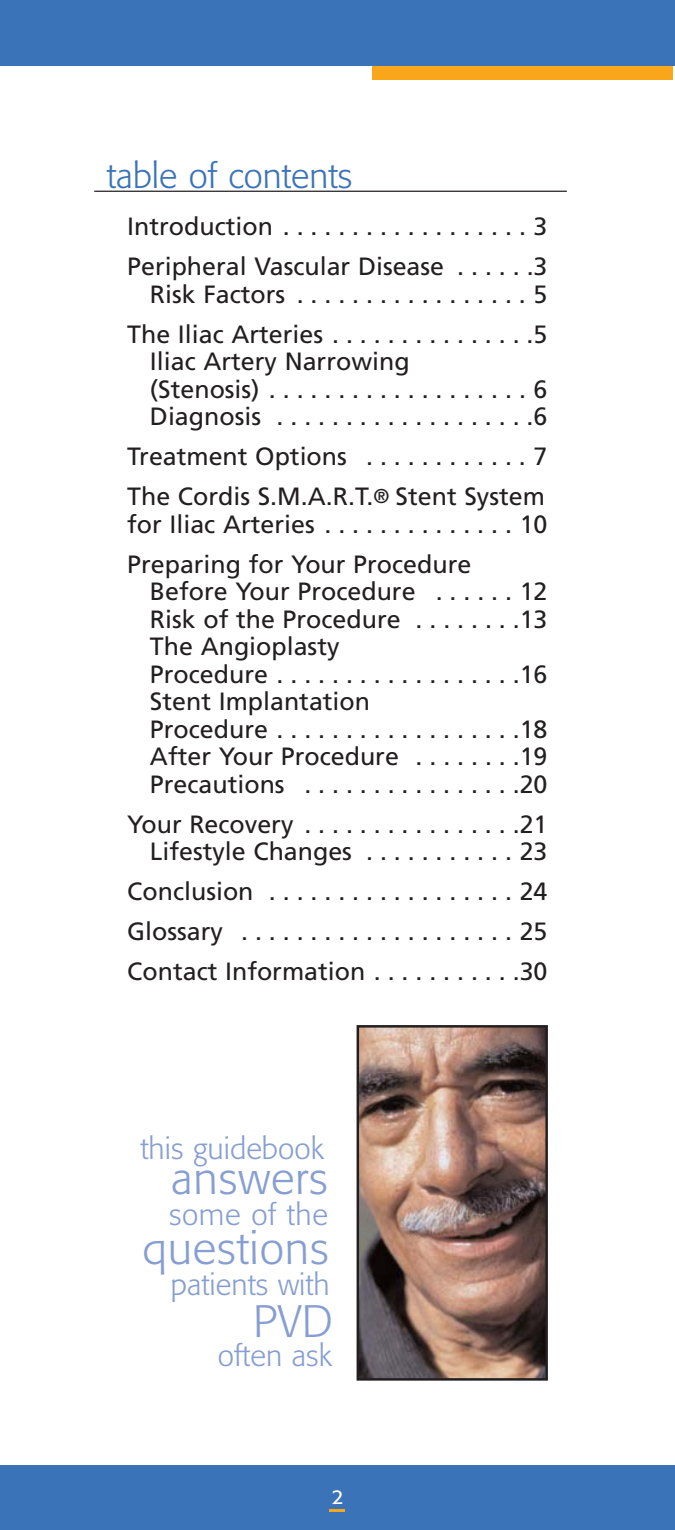
<style>
.page{position:relative;width:675px;height:1530px;background:#fff}
.page>*{position:absolute;margin:0;border:0;box-sizing:border-box;transform-origin:0 0}
.t1{font:300 45px/70.8px "Formata";letter-spacing:.015em;color:#869ed1;text-align:right}
.t2{font:300 35px "Formata";color:#3b73b9}
.t3{font:300 30px "Formata";color:#869ed1}
.t4{font:25px/27.5px "Frutiger";color:#231f20}
.t5{font:20px "Formata";color:#fff}
.s1{font-size:20px}
</style>
<div class="page">
<div style="left:372px;top:0;width:301px;height:79px;background:#faa61a"></div>
<img style="left:360px;top:1028px;width:185px;height:350px">
<div style="left:357px;top:1025px;width:191px;height:356px;border:2px solid #231f20"></div>
<hr style="left:94px;top:191px;width:473px;height:1px;background:#231f20">
<div style="left:0;top:1465px;width:675px;height:65px;background:#3b73b9"></div>
<div style="left:0;top:0;width:675px;height:66px;background:#3b73b9"></div>
<svg style="left:329px;top:1510px;width:16px;height:2px"></svg>
<h2 class="t2" style="left:107px;top:161px;width:247px">table of contents</h2>
<p class="t4" style="left:127px;top:208px;width:422px;line-height:40px">Introduction . . . . . . . . . . . . . . . . . . 3<br>Peripheral Vascular Disease . . . . . .3</p>
<p class="t4" style="left:127px;top:276px;width:422px;line-height:40px;text-align:right">Risk Factors . . . . . . . . . . . . . . . . . 5<br>The Iliac Arteries . . . . . . . . . . . . . . .5</p>
<p class="t4" style="left:150px;top:349px;width:399px">Iliac Artery Narrowing<br>(Stenosis) . . . . . . . . . . . . . . . . . . . 6<br>Diagnosis . . . . . . . . . . . . . . . . . . .6</p>
<p class="t4" style="left:127px;top:438px;width:422px;line-height:40px">Treatment Options . . . . . . . . . . . . 7<br>The Cordis S.M.A.R.T.<span class="s1">®</span> Stent System</p>
<p class="t4" style="left:127px;top:506px;width:422px;line-height:40px">for Iliac Arteries . . . . . . . . . . . . . . 10<br>Preparing for Your Procedure</p>
<p class="t4" style="left:150px;top:579px;width:399px">Before Your Procedure . . . . . . 12<br>Risk of the Procedure . . . . . . . .13<br>The Angioplasty<br>Procedure . . . . . . . . . . . . . . . . . .16<br>Stent Implantation<br>Procedure . . . . . . . . . . . . . . . . . .18<br>After Your Procedure . . . . . . . .19<br>Precautions . . . . . . . . . . . . . . . .20</p>
<p class="t4" style="left:127px;top:812px;width:422px;text-align:right">Your Recovery . . . . . . . . . . . . . . . .21<br>Lifestyle Changes . . . . . . . . . . . 23</p>
<p class="t4" style="left:127px;top:873px;width:422px;line-height:40px;text-align:justify">Conclusion . . . . . . . . . . . . . . . . . . 24<br>Glossary . . . . . . . . . . . . . . . . . . . . 25<br>Contact Information . . . . . . . . . . .30</p>
<p class="t3" style="left:140px;top:1135px;width:185px">this guidebook</p>
<h1 class="t1" style="left:143px;top:1146px;width:188px">answers questions</h1>
<p class="t3" style="left:171px;top:1271px;width:160px">patients with</p>
<p class="t3" style="left:169px;top:1201px;width:160px">some of the</p>
<h1 class="t1" style="left:253px;top:1289px;width:81px">PVD</h1>
<p class="t3" style="left:218px;top:1342px;width:116px">often ask</p>
<p class="t5" style="left:332px;top:1488px;width:13px">2</p>
</div>
